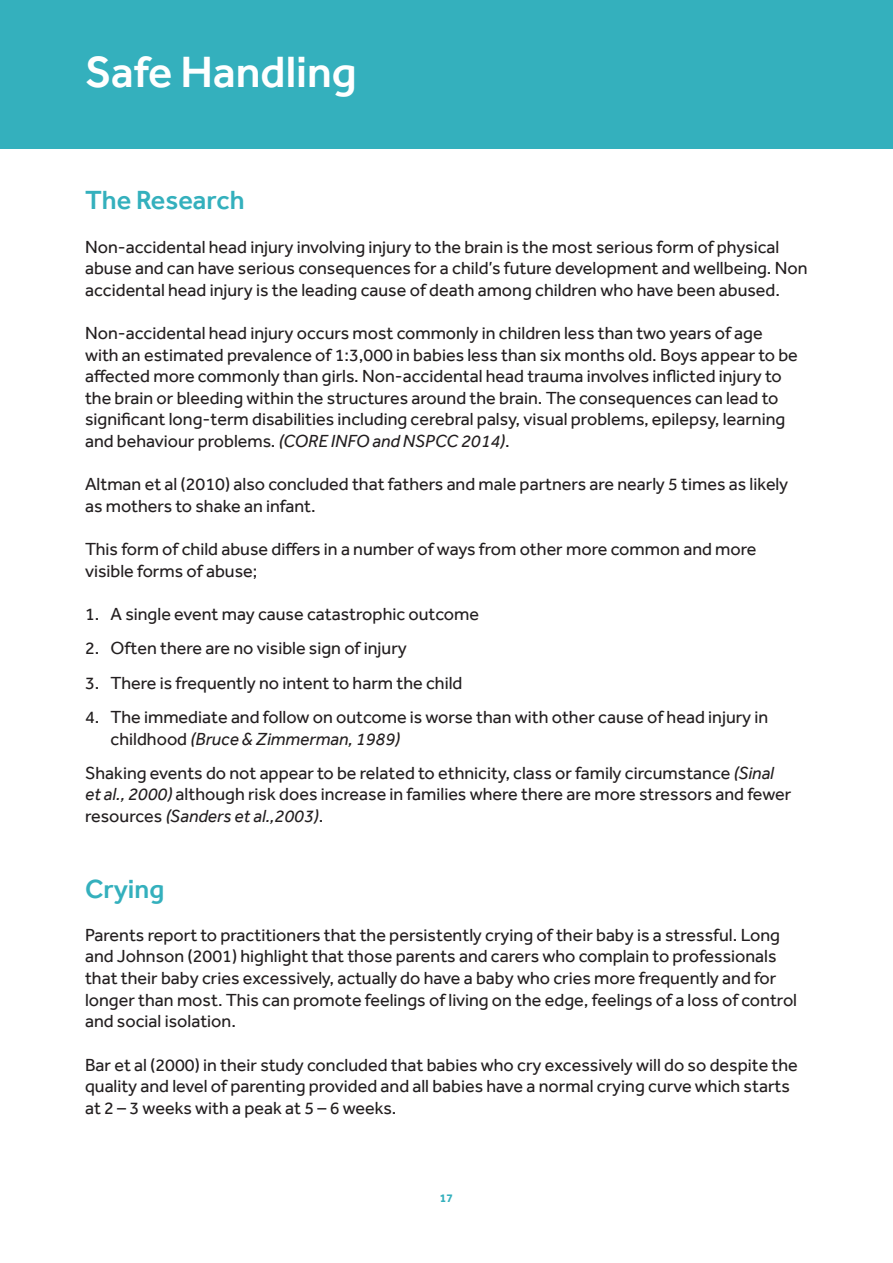
<style>
.page{position:relative;width:893px;height:1263px;background:#fff}
.page>*{position:absolute;margin:0;border:0;box-sizing:border-box;transform-origin:0 0}
.Heading{font:500 45px "Effra";color:#fff}
.Sub-Heading{font:500 27px "Effra";color:#34b0bd}
.Body_Text{font:18px/21.6px "Effra";color:#231f20}
.t1{font:700 12px "Effra";color:#34b0bd}
.s1{font-style:italic}
</style>
<div class="page">
<div style="left:0;top:0;width:893px;height:149px;background:#34b0bd"></div>
<p class="Heading" style="left:85px;top:45px;width:273px">Safe Handling</p>
<p class="Sub-Heading" style="left:85px;top:184px;width:161px">The Research</p>
<p class="Body_Text" style="left:85px;top:236px;width:724px">Non-accidental head injury involving injury to the brain is the most serious form of physical abuse and can have serious consequences for a child’s future development and wellbeing. Non accidental head injury is the leading cause of death among children who have been abused.</p>
<p class="Body_Text" style="left:85px;top:322px;width:714px">Non-accidental head injury occurs most commonly in children less than two years of age with an estimated prevalence of 1:3,000 in babies less than six months old. Boys appear to be affected more commonly than girls. Non-accidental head trauma involves inflicted injury to the brain or bleeding within the structures around the brain. The consequences can lead to significant long-term disabilities including cerebral palsy, visual problems, epilepsy, learning and behaviour problems. <span class="s1">(CORE INFO and NSPCC 2014)</span>.</p>
<p class="Body_Text" style="left:85px;top:473px;width:705px">Altman et al (2010) also concluded that fathers and male partners are nearly 5 times as likely as mothers to shake an infant.</p>
<p class="Body_Text" style="left:85px;top:538px;width:673px">This form of child abuse differs in a number of ways from other more common and more visible forms of abuse;</p>
<p class="Body_Text" style="left:85px;top:603px;width:396px">1. A single event may cause catastrophic outcome</p>
<p class="Body_Text" style="left:85px;top:637px;width:323px">2. Often there are no visible sign of injury</p>
<p class="Body_Text" style="left:85px;top:671px;width:379px">3. There is frequently no intent to harm the child</p>
<p class="Body_Text" style="left:111px;top:706px;width:659px;text-indent:-26px">4. The immediate and follow on outcome is worse than with other cause of head injury in childhood <span class="s1">(Bruce &amp; Zimmerman, 1989)</span></p>
<p class="Body_Text" style="left:85px;top:762px;width:708px">Shaking events do not appear to be related to ethnicity, class or family circumstance <span class="s1">(Sinal et al., 2000)</span> although risk does increase in families where there are more stressors and fewer resources <span class="s1">(Sanders et al.,2003)</span>.</p>
<p class="Sub-Heading" style="left:85px;top:872px;width:81px">Crying</p>
<p class="Body_Text" style="left:85px;top:924px;width:714px">Parents report to practitioners that the persistently crying of their baby is a stressful. Long and Johnson (2001) highlight that those parents and carers who complain to professionals that their baby cries excessively, actually do have a baby who cries more frequently and for longer than most. This can promote feelings of living on the edge, feelings of a loss of control and social isolation.</p>
<p class="Body_Text" style="left:85px;top:1053px;width:714px">Bar et al (2000) in their study concluded that babies who cry excessively will do so despite the quality and level of parenting provided and all babies have a normal crying curve which starts at 2 – 3 weeks with a peak at 5 – 6 weeks.</p>
<p class="t1" style="left:440px;top:1190px;width:15px">17</p>
</div>
